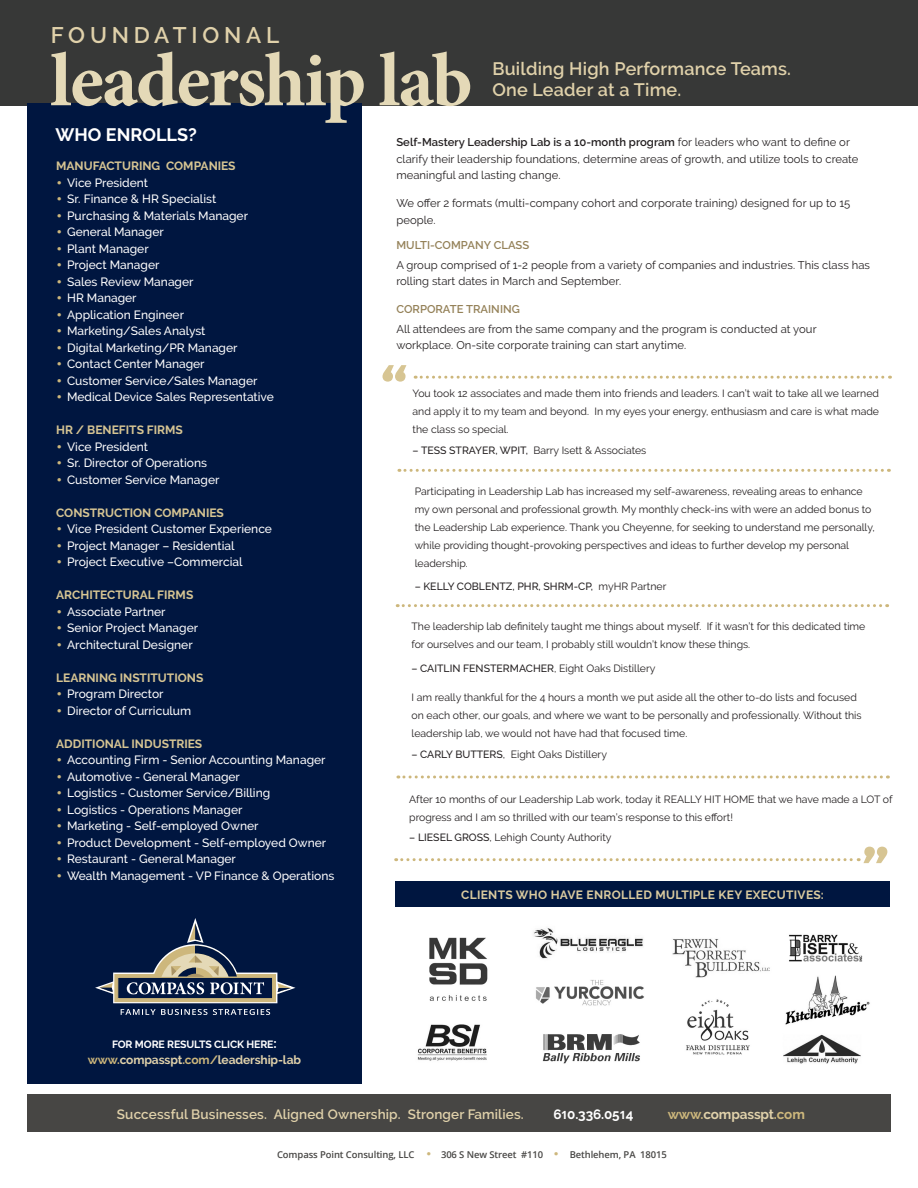
<style>
.page{position:relative;width:918px;height:1188px;background:#fff}
.page>*{position:absolute;margin:0;border:0;box-sizing:border-box;transform-origin:0 0}
.t1{font:82.5px "Montserrat";color:#d7c593}
.t2{font:700 76.5px "Minion Pro";letter-spacing:-.025em;color:#e4d9b7}
.t3{font:600 22.5px "Raleway";letter-spacing:.215em;color:#e0d1aa}
.t4{font:600 18px/21px "Raleway";letter-spacing:.01em;color:#e0d1aa}
.t5{font:700 18px "Raleway";color:#fff}
.t6{font:600 13.5px "Raleway";letter-spacing:.01em;color:#e0d1aa}
.t7{font:700 13.5px "Raleway";letter-spacing:-.01em;color:#e0d1aa}
.t8{font:700 13.5px "Raleway";color:#fff}
.t9{font:500 12px "Raleway";color:#fff}
.t10{font:700 12px "Raleway";color:#d7c593}
.t11{font:700 12px "Raleway";letter-spacing:.025em;color:#dbcb9f}
.t12{font:700 12px "Raleway";letter-spacing:-.01em;color:#e0d1aa}
.t13{font:11.25px/16.5px "Raleway";letter-spacing:.005em;color:#231f20}
.t14{font:600 11.25px "Raleway";letter-spacing:.005em;color:#948158}
.t15{font:10.5px/18px "Raleway";color:#231f20}
.t16{font:500 10.5px "Raleway";color:#231f20}
.t17{font:700 10.5px "Raleway";letter-spacing:-.01em;color:#fff}
.t18{font:600 9.45px "Open Sans";letter-spacing:-.01em;color:#474644}
.s1{font-size:18px;color:#cdb77c}
.s2{font-weight:600}
.s3{font-weight:500}
.s4{font-weight:400}
.s5{font-size:13.5px}
.s6{color:#cdb77c}
.s7{font-family:"Open Sans";font-size:11.25px}
.s8{font-family:"Raleway";font-weight:800;font-size:15px;color:#cdb77c}
</style>
<div class="page">
<div style="left:0;top:0;width:918px;height:105px;background:#373837"></div>
<div style="left:27px;top:104px;width:335px;height:980px;background:#001640"></div>
<div style="left:27px;top:1095px;width:864px;height:37px;background:#474644"></div>
<svg style="left:96px;top:919px;width:199px;height:176px"></svg>
<svg style="left:399px;top:469px;width:490px;height:3px"></svg>
<svg style="left:397px;top:604px;width:491px;height:3px"></svg>
<div style="left:395px;top:881px;width:495px;height:26px;background:#001640"></div>
<svg style="left:415px;top:376px;width:476px;height:3px"></svg>
<svg style="left:398px;top:776px;width:490px;height:2px"></svg>
<svg style="left:396px;top:858px;width:463px;height:3px"></svg>
<img style="left:417px;top:928px;width:453px;height:136px">
<p class="t3" style="left:51px;top:22px;width:230px">FOUNDATIONAL</p>
<p class="t2" style="left:50px;top:35px;width:424px">leadership lab</p>
<p class="t4" style="left:492px;top:58px;width:300px">Building High Performance Teams.<br>One Leader at a Time.</p>
<p class="t5" style="left:56px;top:125px;width:143px">WHO ENROLLS?</p>
<p class="t10" style="left:56px;top:159px;width:181px">MANUFACTURING COMPANIES</p>
<p class="t9" style="left:56px;top:176px;width:93px"><span class="s1">•</span> Vice President</p>
<p class="t9" style="left:56px;top:192px;width:162px"><span class="s1">•</span> Sr. Finance &amp; HR Specialist</p>
<p class="t9" style="left:56px;top:209px;width:193px"><span class="s1">•</span> Purchasing &amp; Materials Manager</p>
<p class="t9" style="left:56px;top:225px;width:109px"><span class="s1">•</span> General Manager</p>
<p class="t9" style="left:56px;top:242px;width:94px"><span class="s1">•</span> Plant Manager</p>
<p class="t9" style="left:56px;top:258px;width:105px"><span class="s1">•</span> Project Manager</p>
<p class="t9" style="left:56px;top:275px;width:139px"><span class="s1">•</span> Sales Review Manager</p>
<p class="t9" style="left:56px;top:291px;width:82px"><span class="s1">•</span> HR Manager</p>
<p class="t9" style="left:56px;top:308px;width:129px"><span class="s1">•</span> Application Engineer</p>
<p class="t9" style="left:56px;top:324px;width:151px"><span class="s1">•</span> Marketing/Sales Analyst</p>
<p class="t9" style="left:56px;top:341px;width:183px"><span class="s1">•</span> Digital Marketing/PR Manager</p>
<p class="t9" style="left:56px;top:357px;width:150px"><span class="s1">•</span> Contact Center Manager</p>
<p class="t9" style="left:56px;top:374px;width:203px"><span class="s1">•</span> Customer Service/Sales Manager</p>
<p class="t9" style="left:56px;top:390px;width:219px"><span class="s1">•</span> Medical Device Sales Representative</p>
<p class="t10" style="left:56px;top:423px;width:128px">HR / BENEFITS FIRMS</p>
<p class="t9" style="left:56px;top:440px;width:93px"><span class="s1">•</span> Vice President</p>
<p class="t9" style="left:56px;top:456px;width:152px"><span class="s1">•</span> Sr. Director of Operations</p>
<p class="t9" style="left:56px;top:473px;width:165px"><span class="s1">•</span> Customer Service Manager</p>
<p class="t10" style="left:56px;top:506px;width:169px">CONSTRUCTION COMPANIES</p>
<p class="t9" style="left:56px;top:522px;width:217px"><span class="s1">•</span> Vice President Customer Experience</p>
<p class="t9" style="left:56px;top:539px;width:180px"><span class="s1">•</span> Project Manager – Residential</p>
<p class="t9" style="left:56px;top:555px;width:188px"><span class="s1">•</span> Project Executive –Commercial</p>
<p class="t10" style="left:56px;top:588px;width:139px">ARCHITECTURAL FIRMS</p>
<p class="t9" style="left:56px;top:605px;width:111px"><span class="s1">•</span> Associate Partner</p>
<p class="t9" style="left:56px;top:621px;width:143px"><span class="s1">•</span> Senior Project Manager</p>
<p class="t9" style="left:56px;top:638px;width:138px"><span class="s1">•</span> Architectural Designer</p>
<p class="t10" style="left:56px;top:671px;width:149px">LEARNING INSTITUTIONS</p>
<p class="t9" style="left:56px;top:687px;width:109px"><span class="s1">•</span> Program Director</p>
<p class="t9" style="left:56px;top:704px;width:137px"><span class="s1">•</span> Director of Curriculum</p>
<p class="t10" style="left:56px;top:737px;width:148px">ADDITIONAL INDUSTRIES</p>
<p class="t9" style="left:56px;top:753px;width:271px"><span class="s1">•</span> Accounting Firm - Senior Accounting Manager</p>
<p class="t9" style="left:56px;top:770px;width:185px"><span class="s1">•</span> Automotive - General Manager</p>
<p class="t9" style="left:56px;top:786px;width:216px"><span class="s1">•</span> Logistics - Customer Service/Billing</p>
<p class="t9" style="left:56px;top:803px;width:188px"><span class="s1">•</span> Logistics - Operations Manager</p>
<p class="t9" style="left:56px;top:819px;width:204px"><span class="s1">•</span> Marketing - Self-employed Owner</p>
<p class="t9" style="left:56px;top:836px;width:272px"><span class="s1">•</span> Product Development - Self-employed Owner</p>
<p class="t9" style="left:56px;top:852px;width:181px"><span class="s1">•</span> Restaurant - General Manager</p>
<p class="t9" style="left:56px;top:869px;width:280px"><span class="s1">•</span> Wealth Management - VP Finance &amp; Operations</p>
<p class="t13" style="left:396px;top:134px;width:464px"><span class="s2">Self-Mastery Leadership Lab is a 10-month program</span> for leaders who want to define or clarify their leadership foundations, determine areas of growth, and utilize tools to create meaningful and lasting change.</p>
<p class="t13" style="left:396px;top:195px;width:456px">We offer 2 formats (multi-company cohort and corporate training) designed for up to 15 people.</p>
<p class="t14" style="left:396px;top:239px;width:135px">MULTI-COMPANY CLASS</p>
<p class="t13" style="left:396px;top:256px;width:475px">A group comprised of 1-2 people from a variety of companies and industries. This class has rolling start dates in March and September.</p>
<p class="t14" style="left:396px;top:303px;width:125px">CORPORATE TRAINING</p>
<p class="t13" style="left:396px;top:320px;width:422px">All attendees are from the same company and the program is conducted at your workplace. On-site corporate training can start anytime.</p>
<p class="t1" style="left:409px;top:401px;width:32px;rotate:-180deg">”</p>
<p class="t15" style="left:413px;top:385px;width:468px;text-align:justify">You took 12 associates and made them into friends and leaders. I can’t wait to take all we learned and apply it to my team and beyond. In my eyes your energy, enthusiasm and care is what made the class so special.</p>
<p class="t15" style="left:413px;top:441px;width:235px"><span class="s3">– TESS STRAYER, WPIT,</span> Barry Isett &amp; Associates</p>
<p class="t15" style="left:415px;top:482px;width:462px">Participating in Leadership Lab has increased my self-awareness, revealing areas to enhance my own personal and professional growth. My monthly check-ins with were an added bonus to the Leadership Lab experience. Thank you Cheyenne, for seeking to understand me personally, while providing thought-provoking perspectives and ideas to further develop my personal leadership.</p>
<p class="t16" style="left:415px;top:581px;width:253px">– KELLY COBLENTZ, PHR, SHRM-CP, <span class="s4">myHR Partner</span></p>
<p class="t15" style="left:411px;top:617px;width:455px">The leadership lab definitely taught me things about myself. If it wasn’t for this dedicated time for ourselves and our team, I probably still wouldn’t know these things.</p>
<p class="t16" style="left:411px;top:662px;width:245px">– CAITLIN FENSTERMACHER<span class="s4">, Eight Oaks Distillery</span></p>
<p class="t15" style="left:411px;top:689px;width:452px">I am really thankful for the 4 hours a month we put aside all the other to-do lists and focused on each other, our goals, and where we want to be personally and professionally. Without this leadership lab, we would not have had that focused time.</p>
<p class="t15" style="left:411px;top:745px;width:197px"><span class="s3">– CARLY BUTTERS</span>, Eight Oaks Distillery</p>
<p class="t15" style="left:409px;top:790px;width:485px">After 10 months of our Leadership Lab work, today it REALLY HIT HOME that we have made a LOT of progress and I am so thrilled with our team’s response to this effort!</p>
<p class="t15" style="left:409px;top:829px;width:204px"><span class="s3">– LIESEL GROSS</span>, Lehigh County Authority</p>
<p class="t11" style="left:461px;top:888px;width:364px">CLIENTS WHO HAVE ENROLLED MULTIPLE KEY EXECUTIVES:</p>
<p class="t1" style="left:861px;top:827px;width:32px">”</p>
<p class="t17" style="left:112px;top:1038px;width:166px">FOR MORE RESULTS CLICK HERE<span class="s5">:</span></p>
<p class="t12" style="left:88px;top:1053px;width:215px"><span class="s6">www.</span>compasspt<span class="s6">.com/</span>leadership-lab</p>
<p class="t6" style="left:117px;top:1106px;width:408px">Successful Businesses. Aligned Ownership. Stronger Families.</p>
<p class="t8" style="left:553px;top:1106px;width:82px">6<span class="s7">1</span>0.336.05<span class="s7">1</span>4</p>
<p class="t7" style="left:668px;top:1106px;width:139px"><span class="s6">www.</span>compasspt<span class="s6">.com</span></p>
<p class="t18" style="left:277px;top:1148px;width:391px">Compass Point Consulting, LLC <span class="s8">•</span> 306 S New Street #110 <span class="s8">•</span> Bethlehem, PA 18015</p>
</div>
